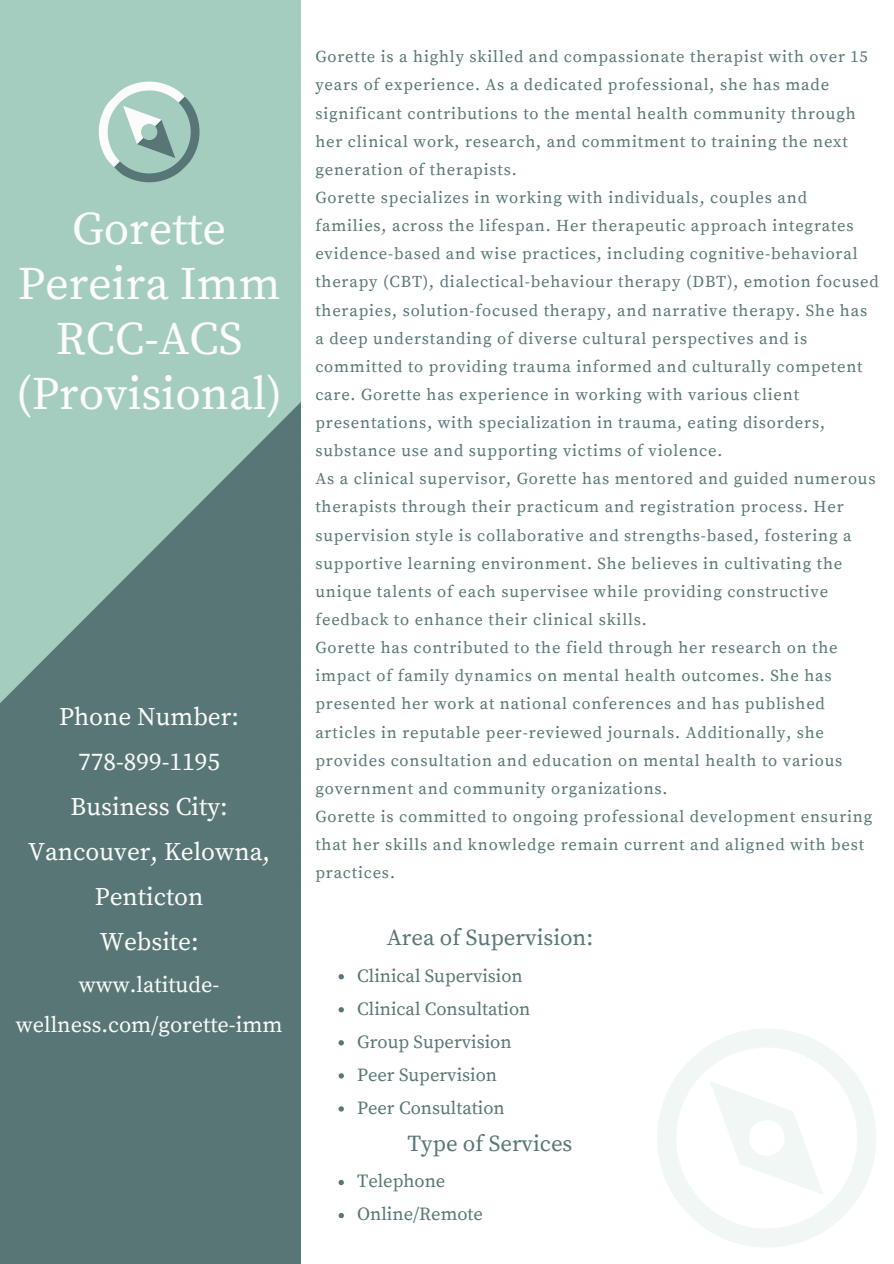
<style>
.page{position:relative;width:894px;height:1264px;background:#fff}
.page>*{position:absolute;margin:0;border:0;box-sizing:border-box;transform-origin:0 0}
.t1{font:46.35px/55.2px "Source Serif Pro";color:#fbfbfb;text-align:center}
.t2{font:25.2px/45px "Source Serif Pro";color:#fbfbfb;text-align:center}
.t3{font:22.8px "Source Serif Pro";color:#587676}
.t4{font:22.2px/39.3px "Source Serif Pro";color:#fbfbfb;text-align:center}
.t5{font:18.45px "Source Serif Pro";color:#587676}
.t6{font:16.5px/28.2px "Source Serif Pro";letter-spacing:.05em;color:#587676}
</style>
<div class="page">
<svg style="left:0;top:0;width:301px;height:1263px;background:#769994"></svg>
<svg style="left:79px;top:61px;width:141px;height:142px;background:#a5c9be"></svg>
<svg style="left:657px;top:1029px;width:219px;height:218px"></svg>
<svg style="left:338px;top:974px;width:6px;height:5px"></svg>
<svg style="left:338px;top:1007px;width:6px;height:5px"></svg>
<svg style="left:338px;top:1040px;width:6px;height:5px"></svg>
<svg style="left:338px;top:1073px;width:6px;height:5px"></svg>
<svg style="left:338px;top:1106px;width:6px;height:5px"></svg>
<svg style="left:338px;top:1179px;width:6px;height:6px"></svg>
<svg style="left:338px;top:1212px;width:6px;height:6px"></svg>
<p class="t1" style="left:16px;top:202px;width:267px">Gorette<br>Pereira Imm<br>RCC-ACS (Provisional)</p>
<p class="t2" style="left:28px;top:695px;width:243px">Phone Number:<br>778-899-1195<br>Business City:<br>Vancouver, Kelowna,<br>Penticton<br>Website:</p>
<p class="t4" style="left:16px;top:966px;width:268px">www.latitude&shy;wellness.com/gorette-imm</p>
<p class="t6" style="left:315px;top:43px;width:553px">Gorette is a highly skilled and compassionate therapist with over 15 years of experience. As a dedicated professional, she has made significant contributions to the mental health community through her clinical work, research, and commitment to training the next generation of therapists.</p>
<h1 class="t6" style="left:315px;top:184px;width:565px">Gorette specializes in working with individuals, couples and families, across the lifespan. Her therapeutic approach integrates evidence-based and wise practices, including cognitive-behavioral therapy (CBT), dialectical-behaviour therapy (DBT), emotion focused therapies, solution-focused therapy, and narrative therapy. She has a deep understanding of diverse cultural perspectives and is committed to providing trauma informed and culturally competent care. Gorette has experience in working with various client presentations, with specialization in trauma, eating disorders, substance use and supporting victims of violence.</h1>
<h2 class="t6" style="left:315px;top:465px;width:561px">As a clinical supervisor, Gorette has mentored and guided numerous therapists through their practicum and registration process. Her supervision style is collaborative and strengths-based, fostering a supportive learning environment. She believes in cultivating the unique talents of each supervisee while providing constructive feedback to enhance their clinical skills.</h2>
<p class="t6" style="left:315px;top:634px;width:528px">Gorette has contributed to the field through her research on the impact of family dynamics on mental health outcomes. She has presented her work at national conferences and has published articles in reputable peer-reviewed journals. Additionally, she provides consultation and education on mental health to various government and community organizations.</p>
<p class="t6" style="left:315px;top:803px;width:558px">Gorette is committed to ongoing professional development ensuring that her skills and knowledge remain current and aligned with best practices.</p>
<p class="t3" style="left:386px;top:924px;width:208px">Area of Supervision:</p>
<p class="t5" style="left:357px;top:964px;width:167px">Clinical Supervision</p>
<p class="t5" style="left:357px;top:997px;width:175px">Clinical Consultation</p>
<h2 class="t5" style="left:357px;top:1030px;width:156px">Group Supervision</h2>
<h3 class="t5" style="left:357px;top:1063px;width:141px">Peer Supervision</h3>
<h3 class="t5" style="left:357px;top:1096px;width:149px">Peer Consultation</h3>
<h3 class="t3" style="left:407px;top:1130px;width:166px">Type of Services</h3>
<h3 class="t5" style="left:357px;top:1170px;width:90px">Telephone</h3>
<h3 class="t5" style="left:357px;top:1203px;width:127px">Online/Remote</h3>
</div>
